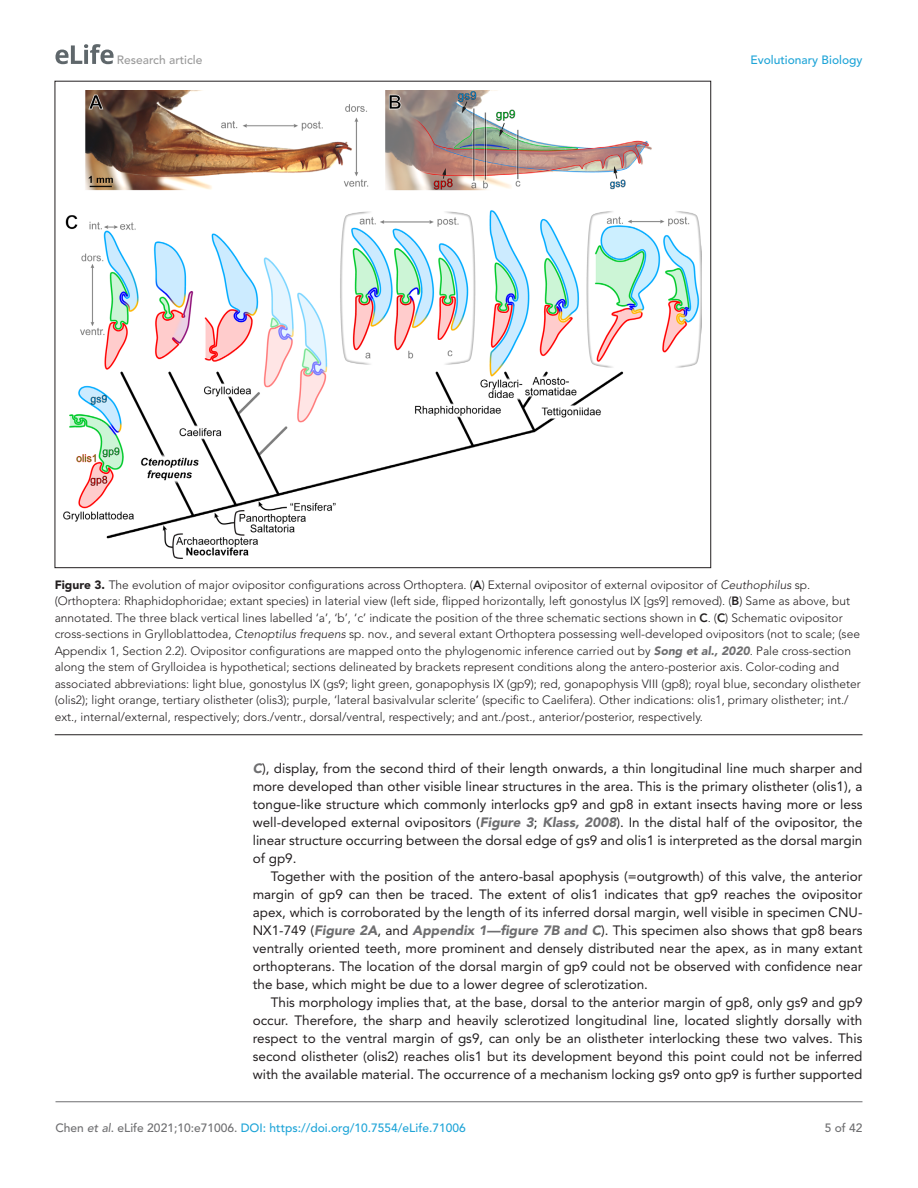
<style>
.page{position:relative;width:918px;height:1188px;background:#fff}
.page>*{position:absolute;margin:0;border:0;box-sizing:border-box;transform-origin:0 0}
.t1{font:13.5px/18px "Avenir LT Std";color:#231f20;text-align:justify}
.t2{font:300 12px/16.5px "Avenir LT Std";color:#231f20}
.t3{font:500 12px "Avenir LT Std";color:#1ea4d7}
.t4{font:500 12px "Avenir LT Std";color:#9a9a9a}
.t5{font:500 12px "Avenir LT Std";color:#6e6e70}
.s1{font-weight:900}
.s2{font-weight:800}
.s3{font-style:italic}
.s4{font-weight:900;font-style:italic;color:#6e6e70}
.s5{color:#6e6e70}
.s6{font-style:italic;color:#6e6e70}
</style>
<div class="page">
<svg style="left:55px;top:44px;width:59px;height:20px"></svg>
<hr style="left:56px;top:1101px;width:806px;height:1px;background:#6e6e70">
<hr style="left:55px;top:734px;width:807px;height:1px;background:#231f20">
<img style="left:64px;top:90px;width:638px;height:469px">
<p class="t4" style="left:117px;top:53px;width:87px">Research article</p>
<p class="t3" style="left:750px;top:53px;width:114px">Evolutionary Biology</p>
<p class="t2" style="left:55px;top:577px;width:808px"><span class="s1">Figure 3.</span> The evolution of major ovipositor configurations across Orthoptera. (<span class="s2">A</span>) External ovipositor of external ovipositor of <span class="s3">Ceuthophilus</span> sp. (Orthoptera: Rhaphidophoridae; extant species) in laterial view (left side, flipped horizontally, left gonostylus IX [gs9] removed). (<span class="s2">B</span>) Same as above, but annotated. The three black vertical lines labelled ‘a’, ‘b’, ‘c’ indicate the position of the three schematic sections shown in <span class="s2">C</span>. (<span class="s2">C</span>) Schematic ovipositor cross-sections in Grylloblattodea, <span class="s3">Ctenoptilus frequens</span> sp. nov., and several extant Orthoptera possessing well-developed ovipositors (not to scale; (see Appendix 1, Section 2.2). Ovipositor configurations are mapped onto the phylogenomic inference carried out by <span class="s4">Song et al., 2020</span>. Pale cross-section along the stem of Grylloidea is hypothetical; sections delineated by brackets represent conditions along the antero-posterior axis. Color-coding and associated abbreviations: light blue, gonostylus IX (gs9; light green, gonapophysis IX (gp9); red, gonapophysis VIII (gp8); royal blue, secondary olistheter (olis2); light orange, tertiary olistheter (olis3); purple, ‘lateral basivalvular sclerite’ (specific to Caelifera). Other indications: olis1, primary olistheter; int./ ext., internal/external, respectively; dors./ventr., dorsal/ventral, respectively; and ant./post., anterior/posterior, respectively.</p>
<p class="t1" style="left:253px;top:760px;width:611px"><span class="s4">C</span>), display, from the second third of their length onwards, a thin longitudinal line much sharper and more developed than other visible linear structures in the area. This is the primary olistheter (olis1), a tongue-like structure which commonly interlocks gp9 and gp8 in extant insects having more or less well-developed external ovipositors (<span class="s4">Figure 3</span>; <span class="s4">Klass, 2008</span>). In the distal half of the ovipositor, the linear structure occurring between the dorsal edge of gs9 and olis1 is interpreted as the dorsal margin of gp9.</p>
<p class="t1" style="left:253px;top:868px;width:611px;text-indent:18px">Together with the position of the antero-basal apophysis (=outgrowth) of this valve, the anterior margin of gp9 can then be traced. The extent of olis1 indicates that gp9 reaches the ovipositor apex, which is corroborated by the length of its inferred dorsal margin, well visible in specimen CNU-NX1-749 (<span class="s4">Figure 2A</span>, and <span class="s4">Appendix 1—figure 7B and C</span>). This specimen also shows that gp8 bears ventrally oriented teeth, more prominent and densely distributed near the apex, as in many extant orthopterans. The location of the dorsal margin of gp9 could not be observed with confidence near the base, which might be due to a lower degree of sclerotization.</p>
<p class="t1" style="left:253px;top:994px;width:611px;text-indent:18px">This morphology implies that, at the base, dorsal to the anterior margin of gp8, only gs9 and gp9 occur. Therefore, the sharp and heavily sclerotized longitudinal line, located slightly dorsally with respect to the ventral margin of gs9, can only be an olistheter interlocking these two valves. This second olistheter (olis2) reaches olis1 but its development beyond this point could not be inferred with the available material. The occurrence of a mechanism locking gs9 onto gp9 is further supported</p>
<p class="t3" style="left:56px;top:1121px;width:412px"><span class="s5">Chen</span> <span class="s6">et al</span><span class="s5">. eLife 2021;10:e71006.</span> DOI: https://doi.org/10.7554/eLife.71006</p>
<p class="t5" style="left:825px;top:1121px;width:39px">5 of 42</p>
</div>
